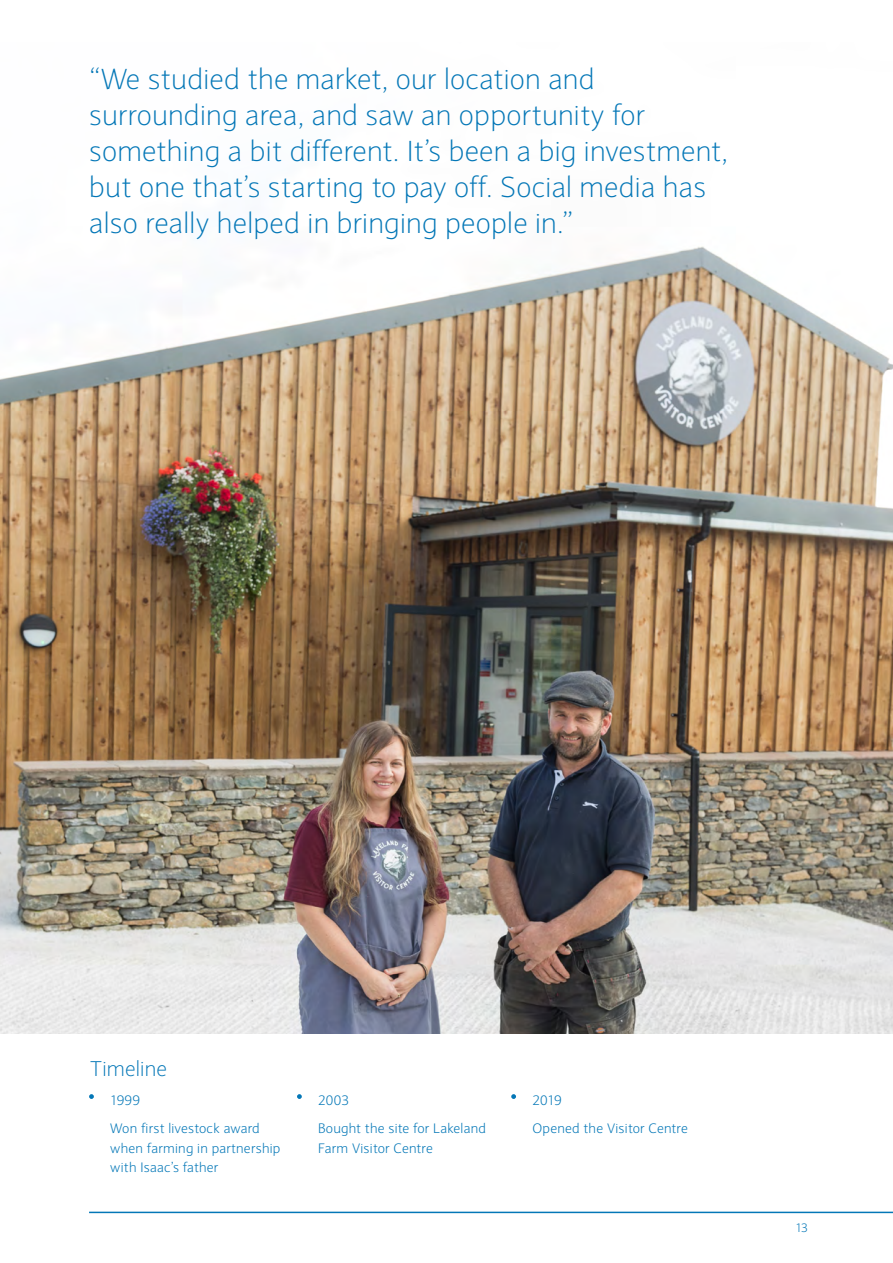
<style>
.page{position:relative;width:893px;height:1263px;background:#fff}
.page>*{position:absolute;margin:0;border:0;box-sizing:border-box;transform-origin:0 0}
.t1{font:200 28.5px/36px "Expert Sans";letter-spacing:.01em;color:#0477b7}
.t2{font:200 21px "Expert Sans";letter-spacing:.01em;color:#0477b7}
.t3{font:300 13.5px/19.5px "Expert Sans";letter-spacing:.02em;color:#0477b7}
.t4{font:300 12px "Expert Sans";color:#0477b7}
</style>
<div class="page">
<hr style="left:89px;top:1211px;width:804px;height:2px;background:#0477b7">
<img style="left:0;top:246px;width:893px;height:787px">
<svg style="left:89px;top:1094px;width:5px;height:5px"></svg>
<svg style="left:511px;top:1094px;width:5px;height:5px"></svg>
<svg style="left:297px;top:1094px;width:5px;height:5px"></svg>
<p class="t1" style="left:89px;top:61px;width:640px">“We studied the market, our location and surrounding area, and saw an opportunity for something a bit different. It’s been a big investment, but one that’s starting to pay off. Social media has also really helped in bringing people in.”</p>
<p class="t2" style="left:90px;top:1056px;width:78px">Timeline</p>
<p class="t3" style="left:110px;top:1090px;width:31px">1999</p>
<p class="t3" style="left:318px;top:1090px;width:32px">2003</p>
<p class="t3" style="left:532px;top:1090px;width:31px">2019</p>
<p class="t3" style="left:318px;top:1119px;width:169px">Bought the site for Lakeland<br>Farm Visitor Centre</p>
<p class="t3" style="left:110px;top:1118px;width:151px">Won first livestock award</p>
<p class="t3" style="left:532px;top:1119px;width:157px">Opened the Visitor Centre</p>
<p class="t3" style="left:110px;top:1138px;width:172px">when farming in partnership with Isaac’s father</p>
<p class="t4" style="left:796px;top:1220px;width:14px">13</p>
</div>
